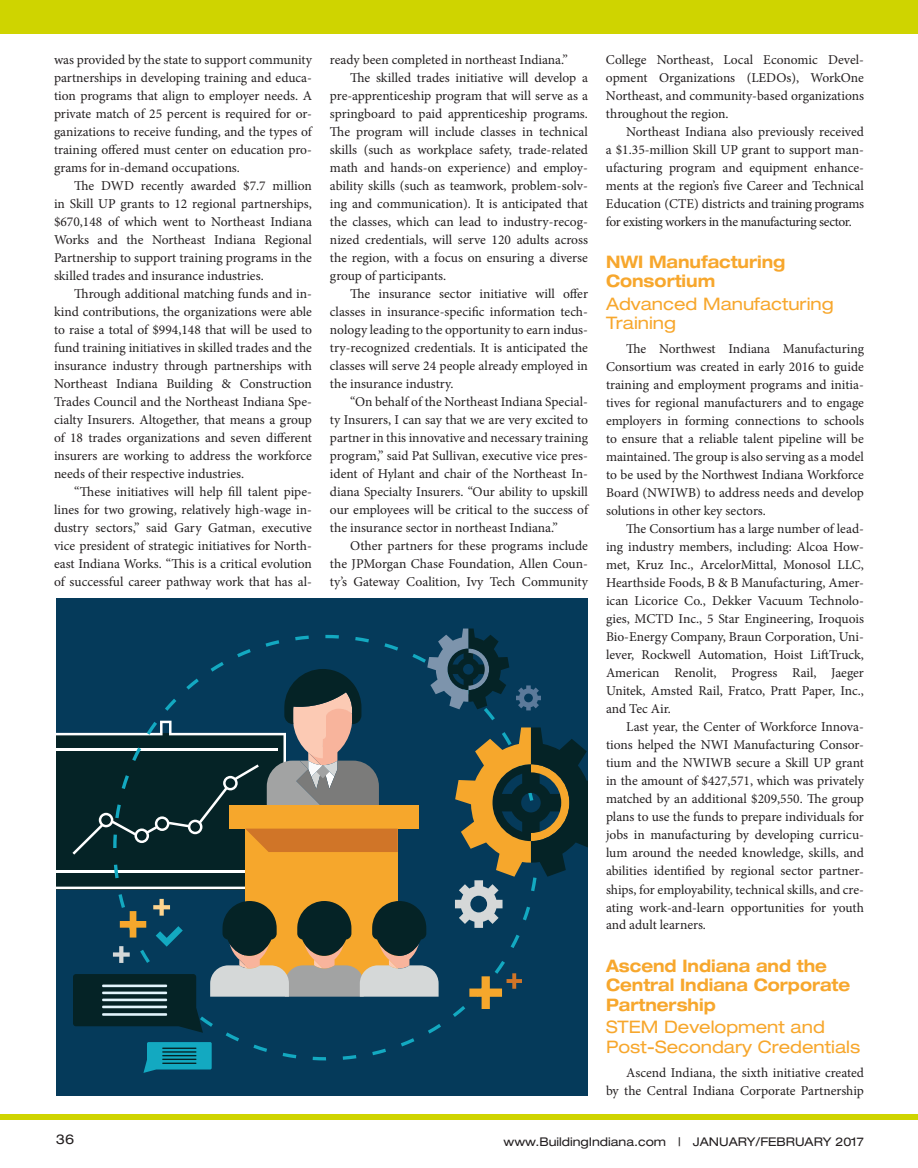
<style>
.page{position:relative;width:918px;height:1168px;background:#fff}
.page>*{position:absolute;margin:0;border:0;box-sizing:border-box;transform-origin:0 0}
.Headline__Contrib{font:700 expanded 17.25px/19.5px "Helvetica Neue";color:#f7a72d;scale:.9 1}
.Headline__Contrib-2{font:expanded 17.25px/19.5px "Helvetica Neue";color:#f7a72d}
.Body_Copy_with_Inden{font:13.5px/18px "Minion Pro";letter-spacing:-.005em;color:#231f20;text-align:justify}
.t1{font:expanded 13.5px "Helvetica Neue";color:#231f20}
.t2{font:expanded 12px "Helvetica Neue";color:#231f20}
</style>
<div class="page">
<div style="left:0;top:1114px;width:918px;height:5px;background:#cfd400"></div>
<div style="left:0;top:0;width:918px;height:34px;background:#cfd400"></div>
<div style="left:56px;top:598px;width:532px;height:497px;background:#053a5a"></div>
<svg style="left:113px;top:635px;width:418px;height:425px"></svg>
<svg style="left:73px;top:974px;width:130px;height:59px"></svg>
<hr style="left:102px;top:998px;width:65px;height:3px;background:#e2f4fc">
<hr style="left:102px;top:1005px;width:65px;height:3px;background:#e2f4fc">
<hr style="left:102px;top:991px;width:65px;height:3px;background:#e2f4fc">
<hr style="left:102px;top:984px;width:65px;height:3px;background:#e2f4fc">
<hr style="left:102px;top:1013px;width:65px;height:3px;background:#e2f4fc">
<svg style="left:427px;top:628px;width:82px;height:81px"></svg>
<div style="left:245px;top:828px;width:153px;height:160px;background:#f6a72c"></div>
<svg style="left:210px;top:901px;width:229px;height:95px"></svg>
<div style="left:230px;top:805px;width:189px;height:23px;background:#f6a72c"></div>
<svg style="left:56px;top:669px;width:342px;height:220px"></svg>
<svg style="left:455px;top:727px;width:133px;height:201px"></svg>
<svg style="left:113px;top:946px;width:17px;height:17px"></svg>
<svg style="left:153px;top:899px;width:17px;height:16px"></svg>
<svg style="left:120px;top:911px;width:26px;height:26px"></svg>
<svg style="left:469px;top:973px;width:53px;height:36px"></svg>
<svg style="left:516px;top:685px;width:25px;height:25px"></svg>
<svg style="left:156px;top:926px;width:27px;height:20px"></svg>
<svg style="left:143px;top:1042px;width:69px;height:31px"></svg>
<hr style="left:162px;top:1055px;width:34px;height:1px;background:#052326">
<hr style="left:162px;top:1058px;width:34px;height:2px;background:#052326">
<hr style="left:162px;top:1051px;width:34px;height:1px;background:#052326">
<hr style="left:162px;top:1047px;width:34px;height:2px;background:#052326">
<hr style="left:162px;top:1062px;width:34px;height:2px;background:#052326">
<p class="Body_Copy_with_Inden" style="left:54px;top:51px;width:259px">was provided by the state to support community partnerships in developing training and educa&shy;tion programs that align to employer needs. A private match of 25 percent is required for or&shy;ganizations to receive funding, and the types of training offered must center on education pro&shy;grams for in-demand occupations.</p>
<p class="Body_Copy_with_Inden" style="left:54px;top:177px;width:260px;text-indent:20px">The DWD recently awarded $7.7 million in Skill UP grants to 12 regional partnerships, $670,148 of which went to Northeast Indiana Works and the Northeast Indiana Regional Partnership to support training programs in the skilled trades and insurance industries.</p>
<p class="Body_Copy_with_Inden" style="left:54px;top:285px;width:260px;text-indent:20px">Through additional matching funds and in&shy;kind contributions, the organizations were able to raise a total of $994,148 that will be used to fund training initiatives in skilled trades and the insurance industry through partnerships with Northeast Indiana Building &amp; Construction Trades Council and the Northeast Indiana Spe&shy;cialty Insurers. Altogether, that means a group of 18 trades organizations and seven different insurers are working to address the workforce needs of their respective industries.</p>
<p class="Body_Copy_with_Inden" style="left:54px;top:482px;width:260px;text-indent:20px">“These initiatives will help fill talent pipe&shy;lines for two growing, relatively high-wage in&shy;dustry sectors,” said Gary Gatman, executive vice president of strategic initiatives for North&shy;east Indiana Works. “This is a critical evolution of successful career pathway work that has al-</p>
<p class="Body_Copy_with_Inden" style="left:330px;top:50px;width:239px">ready been completed in northeast Indiana.”</p>
<p class="Body_Copy_with_Inden" style="left:330px;top:68px;width:260px;text-indent:20px">The skilled trades initiative will develop a pre-apprenticeship program that will serve as a springboard to paid apprenticeship programs.<br>The program will include classes in technical skills (such as workplace safety, trade-related math and hands-on experience) and employ&shy;ability skills (such as teamwork, problem-solv&shy;ing and communication). It is anticipated that the classes, which can lead to industry-recog&shy;nized credentials, will serve 120 adults across the region, with a focus on ensuring a diverse group of participants.</p>
<p class="Body_Copy_with_Inden" style="left:330px;top:284px;width:260px;text-indent:20px">The insurance sector initiative will offer classes in insurance-specific information tech&shy;nology leading to the opportunity to earn indus&shy;try-recognized credentials. It is anticipated the classes will serve 24 people already employed in the insurance industry.</p>
<p class="Body_Copy_with_Inden" style="left:330px;top:392px;width:260px;text-indent:20px">“On behalf of the Northeast Indiana Special&shy;ty Insurers, I can say that we are very excited to partner in this innovative and necessary training program,” said Pat Sullivan, executive vice pres&shy;ident of Hylant and chair of the Northeast In&shy;diana Specialty Insurers. “Our ability to upskill our employees will be critical to the success of the insurance sector in northeast Indiana.”</p>
<p class="Body_Copy_with_Inden" style="left:330px;top:536px;width:260px;text-indent:20px">Other partners for these programs include the JPMorgan Chase Foundation, Allen Coun&shy;ty’s Gateway Coalition, Ivy Tech Community</p>
<p class="Body_Copy_with_Inden" style="left:606px;top:50px;width:259px">College Northeast, Local Economic Devel&shy;opment Organizations (LEDOs), WorkOne Northeast, and community-based organizations throughout the region.</p>
<p class="Body_Copy_with_Inden" style="left:606px;top:122px;width:260px;text-indent:20px">Northeast Indiana also previously received a $1.35-million Skill UP grant to support man&shy;ufacturing program and equipment enhance&shy;ments at the region’s five Career and Technical Education (CTE) districts and training programs for existing workers in the manufacturing sector.</p>
<p class="Headline__Contrib" style="left:606px;top:251px;width:201px">NWI Manufacturing<br>Consortium</p>
<p class="Headline__Contrib-2" style="left:606px;top:294px;width:229px">Advanced Manufacturing<br>Training</p>
<p class="Body_Copy_with_Inden" style="left:606px;top:340px;width:260px;text-indent:20px">The Northwest Indiana Manufacturing Consortium was created in early 2016 to guide training and employment programs and initia&shy;tives for regional manufacturers and to engage employers in forming connections to schools to ensure that a reliable talent pipeline will be maintained. The group is also serving as a model to be used by the Northwest Indiana Workforce Board (NWIWB) to address needs and develop solutions in other key sectors.</p>
<p class="Body_Copy_with_Inden" style="left:606px;top:520px;width:260px;text-indent:20px">The Consortium has a large number of lead&shy;ing industry members, including: Alcoa How&shy;met, Kruz Inc., ArcelorMittal, Monosol LLC, Hearthside Foods, B &amp; B Manufacturing, Amer&shy;ican Licorice Co., Dekker Vacuum Technolo&shy;gies, MCTD Inc., 5 Star Engineering, Iroquois Bio-Energy Company, Braun Corporation, Uni&shy;lever, Rockwell Automation, Hoist LiftTruck, American Renolit, Progress Rail, Jaeger Unitek, Amsted Rail, Fratco, Pratt Paper, Inc., and Tec Air.</p>
<p class="Body_Copy_with_Inden" style="left:606px;top:718px;width:260px;text-indent:20px">Last year, the Center of Workforce Innova&shy;tions helped the NWI Manufacturing Consor&shy;tium and the NWIWB secure a Skill UP grant in the amount of $427,571, which was privately matched by an additional $209,550. The group plans to use the funds to prepare individuals for jobs in manufacturing by developing curricu&shy;lum around the needed knowledge, skills, and abilities identified by regional sector partner&shy;ships, for employability, technical skills, and cre&shy;ating work-and-learn opportunities for youth and adult learners.</p>
<p class="Headline__Contrib" style="left:606px;top:955px;width:273px">Ascend Indiana and the<br>Central Indiana Corporate<br>Partnership</p>
<p class="Headline__Contrib-2" style="left:606px;top:1017px;width:256px">STEM Development and<br>Post-Secondary Credentials</p>
<p class="Body_Copy_with_Inden" style="left:606px;top:1063px;width:260px;text-align:right">Ascend Indiana, the sixth initiative created<br>by the Central Indiana Corporate Partnership</p>
<p class="t1" style="left:56px;top:1131px;width:20px">36</p>
<p class="t2" style="left:503px;top:1134px;width:362px">www.BuildingIndiana.com | JANUARY/FEBRUARY 2017</p>
</div>
